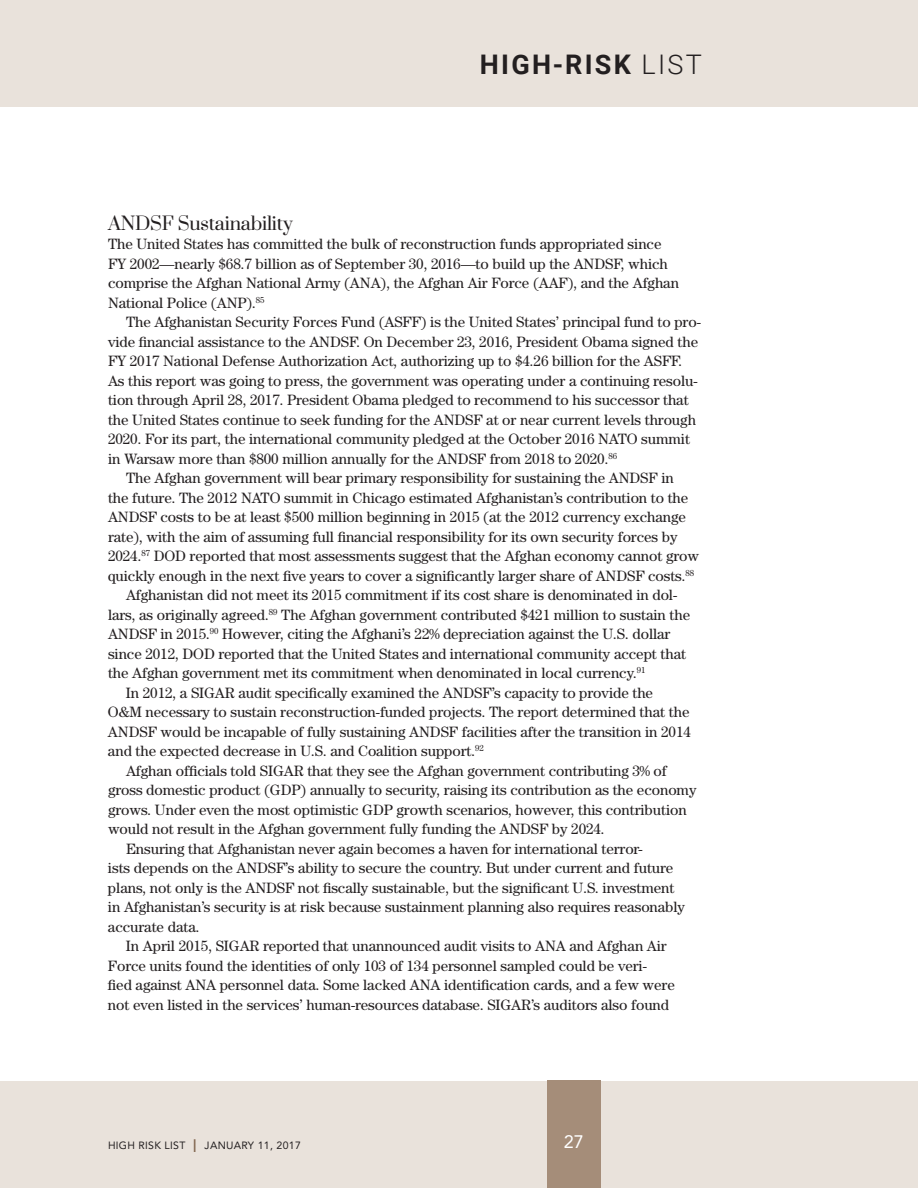
<style>
.page{position:relative;width:918px;height:1188px;background:#fff}
.page>*{position:absolute;margin:0;border:0;box-sizing:border-box;transform-origin:0 0}
.t1{font:700 27px "Roboto";letter-spacing:.085em;color:#231f20}
.t2{font:18px "Prata";letter-spacing:-.01em;color:#231f20}
.t3{font:18px "Avenir LT Std";color:#fff}
.t4{font:15px/19.5px "Century Std";letter-spacing:-.005em;color:#231f20}
.t5{font:10.5px "Avenir LT Std";letter-spacing:.03em;color:#231f20}
.s1{font-weight:300}
.s2{font-size:18px;color:#836750}
</style>
<div class="page">
<div style="left:0;top:0;width:918px;height:107px;background:#e9e2db"></div>
<div style="left:0;top:1081px;width:918px;height:107px;background:#e9e2db"></div>
<div style="left:547px;top:1081px;width:54px;height:107px;background:#a58d79"></div>
<h1 class="t1" style="left:480px;top:46px;width:224px">HIGH-RISK <span class="s1">LIST</span></h1>
<p class="t2" style="left:108px;top:212px;width:186px">ANDSF Sustainability</p>
<p class="t4" style="left:108px;top:234px;width:573px">The United States has committed the bulk of reconstruction funds appropriated since FY 2002—nearly $68.7 billion as of September 30, 2016—to build up the ANDSF, which comprise the Afghan National Army (ANA), the Afghan Air Force (AAF), and the Afghan National Police (ANP).<sup>85</sup></p>
<p class="t4" style="left:126px;top:312px;width:576px">The Afghanistan Security Forces Fund (ASFF) is the United States’ principal fund to pro-</p>
<p class="t4" style="left:108px;top:331px;width:592px">vide financial assistance to the ANDSF. On December 23, 2016, President Obama signed the</p>
<p class="t4" style="left:108px;top:351px;width:576px">FY 2017 National Defense Authorization Act, authorizing up to $4.26 billion for the ASFF.</p>
<p class="t4" style="left:108px;top:370px;width:591px">As this report was going to press, the government was operating under a continuing resolu-</p>
<p class="t4" style="left:108px;top:390px;width:582px">tion through April 28, 2017. President Obama pledged to recommend to his successor that</p>
<p class="t4" style="left:108px;top:409px;width:590px">the United States continue to seek funding for the ANDSF at or near current levels through</p>
<p class="t4" style="left:108px;top:429px;width:584px">2020. For its part, the international community pledged at the October 2016 NATO summit</p>
<p class="t4" style="left:108px;top:448px;width:511px">in Warsaw more than $800 million annually for the ANDSF from 2018 to 2020.<sup>86</sup></p>
<p class="t4" style="left:126px;top:468px;width:549px">The Afghan government will bear primary responsibility for sustaining the ANDSF in</p>
<p class="t4" style="left:108px;top:487px;width:582px">the future. The 2012 NATO summit in Chicago estimated Afghanistan’s contribution to the</p>
<p class="t4" style="left:108px;top:507px;width:580px">ANDSF costs to be at least $500 million beginning in 2015 (at the 2012 currency exchange</p>
<p class="t4" style="left:108px;top:526px;width:571px">rate), with the aim of assuming full financial responsibility for its own security forces by</p>
<p class="t4" style="left:108px;top:546px;width:593px">2024.<sup>87</sup> DOD reported that most assessments suggest that the Afghan economy cannot grow</p>
<p class="t4" style="left:108px;top:565px;width:588px">quickly enough in the next five years to cover a significantly larger share of ANDSF costs.<sup>88</sup></p>
<p class="t4" style="left:126px;top:585px;width:553px">Afghanistan did not meet its 2015 commitment if its cost share is denominated in dol-</p>
<p class="t4" style="left:108px;top:604px;width:584px">lars, as originally agreed.<sup>89</sup> The Afghan government contributed $421 million to sustain the</p>
<p class="t4" style="left:108px;top:624px;width:564px">ANDSF in 2015.<sup>90</sup> However, citing the Afghani’s 22% depreciation against the U.S. dollar</p>
<p class="t4" style="left:108px;top:643px;width:580px">since 2012, DOD reported that the United States and international community accept that</p>
<p class="t4" style="left:108px;top:663px;width:539px">the Afghan government met its commitment when denominated in local currency.<sup>91</sup></p>
<p class="t4" style="left:126px;top:682px;width:529px">In 2012, a SIGAR audit specifically examined the ANDSF’s capacity to provide the</p>
<p class="t4" style="left:108px;top:702px;width:583px">O&amp;M necessary to sustain reconstruction-funded projects. The report determined that the</p>
<p class="t4" style="left:108px;top:721px;width:585px">ANDSF would be incapable of fully sustaining ANDSF facilities after the transition in 2014</p>
<p class="t4" style="left:108px;top:741px;width:377px">and the expected decrease in U.S. and Coalition support.<sup>92</sup></p>
<p class="t4" style="left:126px;top:760px;width:542px">Afghan officials told SIGAR that they see the Afghan government contributing 3% of</p>
<p class="t4" style="left:108px;top:780px;width:590px">gross domestic product (GDP) annually to security, raising its contribution as the economy</p>
<p class="t4" style="left:108px;top:799px;width:580px">grows. Under even the most optimistic GDP growth scenarios, however, this contribution</p>
<p class="t4" style="left:108px;top:819px;width:498px">would not result in the Afghan government fully funding the ANDSF by 2024.</p>
<p class="t4" style="left:126px;top:838px;width:518px">Ensuring that Afghanistan never again becomes a haven for international terror-</p>
<p class="t4" style="left:108px;top:858px;width:567px">ists depends on the ANDSF’s ability to secure the country. But under current and future</p>
<p class="t4" style="left:108px;top:877px;width:568px">plans, not only is the ANDSF not fiscally sustainable, but the significant U.S. investment</p>
<p class="t4" style="left:108px;top:897px;width:579px">in Afghanistan’s security is at risk because sustainment planning also requires reasonably</p>
<p class="t4" style="left:108px;top:916px;width:93px">accurate data.</p>
<p class="t4" style="left:126px;top:936px;width:542px">In April 2015, SIGAR reported that unannounced audit visits to ANA and Afghan Air</p>
<p class="t4" style="left:108px;top:955px;width:540px">Force units found the identities of only 103 of 134 personnel sampled could be veri-</p>
<p class="t4" style="left:108px;top:975px;width:568px">fied against ANA personnel data. Some lacked ANA identification cards, and a few were</p>
<p class="t4" style="left:108px;top:994px;width:563px">not even listed in the services’ human-resources database. SIGAR’s auditors also found</p>
<p class="t5" style="left:108px;top:1139px;width:194px">HIGH RISK LIST <span class="s2">I</span> JANUARY 11, 2017</p>
<p class="t3" style="left:564px;top:1132px;width:22px">27</p>
</div>
